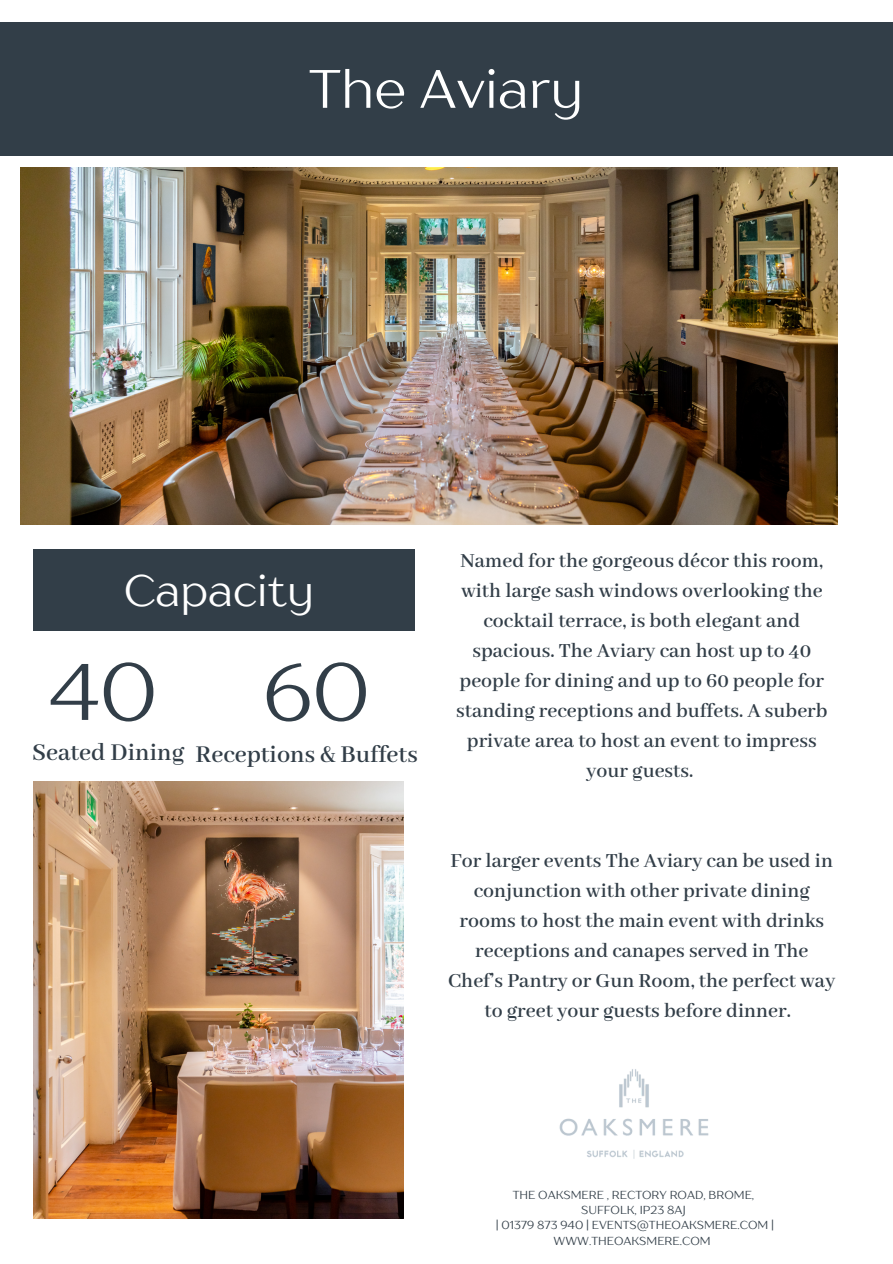
<style>
.page{position:relative;width:893px;height:1264px;background:#fff}
.page>*{position:absolute;margin:0;border:0;box-sizing:border-box;transform-origin:0 0}
.t1{font:79.95px "TT Drugs";color:#323e48}
.t2{font:54px "TT Drugs";color:#fff}
.t3{font:43.95px "TT Drugs";color:#fff}
.t4{font:600 26.25px "Abhaya Libre";color:#323e48}
.t5{font:600 21.75px/30px "Abhaya Libre";color:#323e48;text-align:center}
.t6{font:11.55px/15.5px "TT Drugs";color:#323e48;text-align:center}
</style>
<div class="page">
<div style="left:33px;top:550px;width:381px;height:81px;background:#323e48"></div>
<div style="left:0;top:22px;width:892px;height:134px;background:#323e48"></div>
<img style="left:20px;top:168px;width:817px;height:356px">
<img style="left:33px;top:781px;width:370px;height:437px">
<img style="left:559px;top:1069px;width:150px;height:90px">
<p class="t2" style="left:309px;top:55px;width:276px">The Aviary</p>
<p class="t3" style="left:124px;top:563px;width:192px">Capacity</p>
<p class="t1" style="left:48px;top:642px;width:111px">40</p>
<p class="t1" style="left:263px;top:642px;width:109px">60</p>
<p class="t4" style="left:32px;top:737px;width:154px">Seated Dining</p>
<p class="t4" style="left:196px;top:739px;width:224px">Receptions &amp; Buffets</p>
<p class="t5" style="left:456px;top:547px;width:373px">Named for the gorgeous décor this room, with large sash windows overlooking the cocktail terrace, is both elegant and spacious. The Aviary can host up to 40 people for dining and up to 60 people for standing receptions and buffets. A suberb private area to host an event to impress your guests.</p>
<p class="t5" style="left:448px;top:846px;width:388px">For larger events The Aviary can be used in conjunction with other private dining rooms to host the main event with drinks receptions and canapes served in The Chef’s Pantry or Gun Room, the perfect way to greet your guests before dinner.</p>
<p class="t6" style="left:512px;top:1186px;width:243px">THE OAKSMERE , RECTORY ROAD, BROME,<br>SUFFOLK, IP23 8AJ</p>
<p class="t6" style="left:495px;top:1217px;width:280px">| 01379 873 940 | EVENTS@THEOAKSMERE.COM |<br>WWW.THEOAKSMERE.COM</p>
</div>
